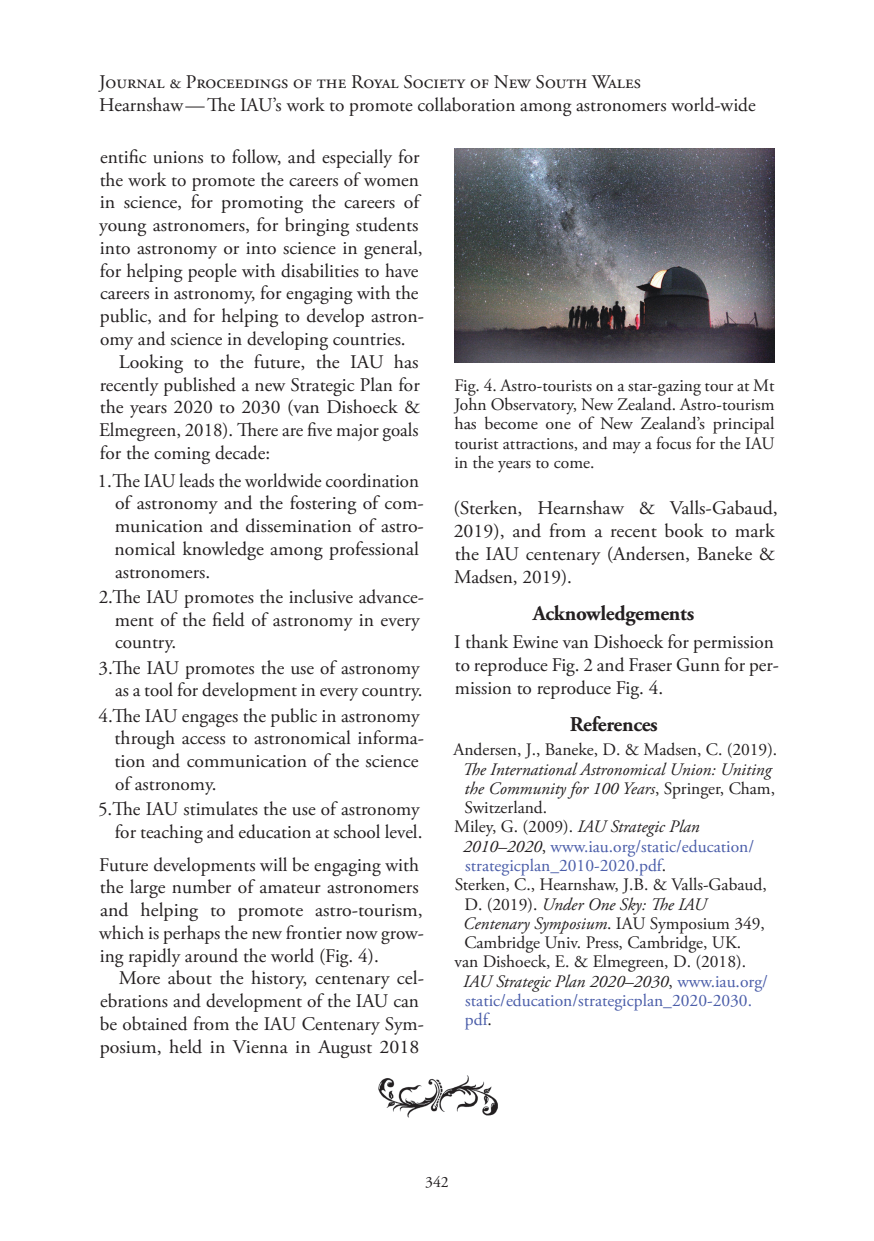
<style>
.page{position:relative;width:874px;height:1241px;background:#fff}
.page>*{position:absolute;margin:0;border:0;box-sizing:border-box;transform-origin:0 0}
.t1{font:700 21px "Adobe Garamond Pro";letter-spacing:-.015em;color:#231f20}
.t2{font:19.25px/22.8px "Adobe Garamond Pro";color:#231f20}
.t3{font:17.5px/19.2px "Adobe Garamond Pro";color:#231f20;text-align:justify}
.t4{font:italic 17.5px "Adobe Garamond Pro";color:#231f20}
.t5{font:17.5px "Adobe Garamond Pro";color:#4a5da9}
.t6{font:15.75px "Adobe Garamond Pro";color:#231f20}
.s1{font-style:normal}
.s2{font-style:italic;color:#231f20}
.s3{color:#231f20}
.s4{font-style:normal;color:#4a5da9}
</style>
<div class="page">
<img style="left:378px;top:1075px;width:120px;height:43px">
<img style="left:454px;top:149px;width:320px;height:213px">
<p class="t2" style="left:99px;top:72px;width:657px">Journal &amp; Proceedings of the Royal Society of New South Wales<br>Hearnshaw—The IAU’s work to promote collaboration among astronomers world-wide</p>
<p class="t2" style="left:100px;top:146px;width:321px">entific unions to follow, and especially for</p>
<p class="t2" style="left:100px;top:169px;width:320px">the work to promote the careers of women</p>
<p class="t2" style="left:100px;top:191px;width:321px">in science, for promoting the careers of</p>
<p class="t2" style="left:99px;top:214px;width:321px">young astronomers, for bringing students</p>
<p class="t2" style="left:100px;top:237px;width:324px">into astronomy or into science in general,</p>
<p class="t2" style="left:100px;top:260px;width:320px">for helping people with disabilities to have</p>
<p class="t2" style="left:100px;top:282px;width:320px">careers in astronomy, for engaging with the</p>
<p class="t2" style="left:100px;top:305px;width:325px">public, and for helping to develop astron-</p>
<p class="t2" style="left:100px;top:328px;width:307px">omy and science in developing countries.</p>
<p class="t2" style="left:119px;top:351px;width:301px">Looking to the future, the IAU has</p>
<p class="t2" style="left:100px;top:373px;width:321px">recently published a new Strategic Plan for</p>
<p class="t2" style="left:100px;top:396px;width:321px">the years 2020 to 2030 (van Dishoeck &amp;</p>
<p class="t2" style="left:99px;top:419px;width:321px">Elmegreen, 2018). There are five major goals</p>
<p class="t2" style="left:100px;top:442px;width:172px">for the coming decade:</p>
<p class="t2" style="left:115px;top:469px;width:311px;text-indent:-17px">1.The IAU leads the worldwide coordination of astronomy and the fostering of com&shy;munication and dissemination of astro&shy;nomical knowledge among professional astronomers.</p>
<p class="t2" style="left:115px;top:586px;width:310px;text-indent:-16px">2.The IAU promotes the inclusive advance&shy;ment of the field of astronomy in every country.</p>
<p class="t2" style="left:99px;top:656px;width:325px;text-align:right">3.The IAU promotes the use of astronomy as a tool for development in every country.</p>
<p class="t2" style="left:115px;top:704px;width:310px;text-indent:-16px">4.The IAU engages the public in astronomy through access to astronomical informa&shy;tion and communication of the science of astronomy.</p>
<p class="t2" style="left:98px;top:798px;width:326px;text-align:right">5.The IAU stimulates the use of astronomy for teaching and education at school level.</p>
<p class="t2" style="left:99px;top:853px;width:326px">Future developments will be engaging with the large number of amateur astronomers and helping to promote astro-tourism, which is perhaps the new frontier now grow&shy;ing rapidly around the world (Fig. 4).</p>
<p class="t2" style="left:100px;top:967px;width:325px;text-indent:19px">More about the history, centenary cel&shy;ebrations and development of the IAU can be obtained from the IAU Centenary Sym&shy;posium, held in Vienna in August 2018</p>
<p class="t3" style="left:454px;top:376px;width:321px">Fig. 4. Astro-tourists on a star-gazing tour at Mt John Observatory, New Zealand. Astro-tourism has become one of New Zealand’s principal tourist attractions, and may a focus for the IAU in the years to come.</p>
<p class="t2" style="left:453px;top:497px;width:325px">(Sterken, Hearnshaw &amp; Valls-Gabaud,<br>2019), and from a recent book to mark the IAU centenary (Andersen, Baneke &amp;<br>Madsen, 2019).</p>
<p class="t1" style="left:532px;top:601px;width:163px">Acknowledgements</p>
<p class="t2" style="left:454px;top:631px;width:326px">I thank Ewine van Dishoeck for permission to reproduce Fig. 2 and Fraser Gunn for per&shy;mission to reproduce Fig. 4.</p>
<p class="t1" style="left:569px;top:712px;width:90px">References</p>
<p class="t3" style="left:453px;top:740px;width:325px">Andersen, J., Baneke, D. &amp; Madsen, C. (2019).</p>
<p class="t4" style="left:462px;top:758px;width:310px">The International Astronomical Union: Uniting</p>
<p class="t4" style="left:464px;top:777px;width:312px">the Community for 100 Years<span class="s1">, Springer, Cham,</span></p>
<p class="t3" style="left:464px;top:798px;width:84px">Switzerland.</p>
<p class="t4" style="left:454px;top:816px;width:247px"><span class="s1">Miley, G. (2009).</span> IAU Strategic Plan</p>
<p class="t5" style="left:463px;top:835px;width:292px"><span class="s2">2010–2020</span><span class="s3">,</span> www.iau.org/static/education/</p>
<p class="t5" style="left:465px;top:854px;width:202px">strategicplan_2010-2020.pdf<span class="s3">.</span></p>
<p class="t3" style="left:454px;top:875px;width:313px">Sterken, C., Hearnshaw, J.B. &amp; Valls-Gabaud,</p>
<p class="t4" style="left:464px;top:893px;width:243px"><span class="s1">D. (2019).</span> Under One Sky: The IAU</p>
<p class="t4" style="left:463px;top:912px;width:303px">Centenary Symposium<span class="s1">. IAU Symposium 349,</span></p>
<p class="t3" style="left:464px;top:933px;width:278px">Cambridge Univ. Press, Cambridge, UK.</p>
<p class="t3" style="left:454px;top:952px;width:293px">van Dishoeck, E. &amp; Elmegreen, D. (2018).</p>
<p class="t4" style="left:463px;top:970px;width:306px">IAU Strategic Plan 2020–2030<span class="s1">,</span> <span class="s4">www.iau.org/</span></p>
<p class="t5" style="left:465px;top:989px;width:288px">static/education/strategicplan_2020-2030.</p>
<p class="t5" style="left:465px;top:1008px;width:28px">pdf<span class="s3">.</span></p>
<p class="t6" style="left:425px;top:1172px;width:25px">342</p>
</div>
